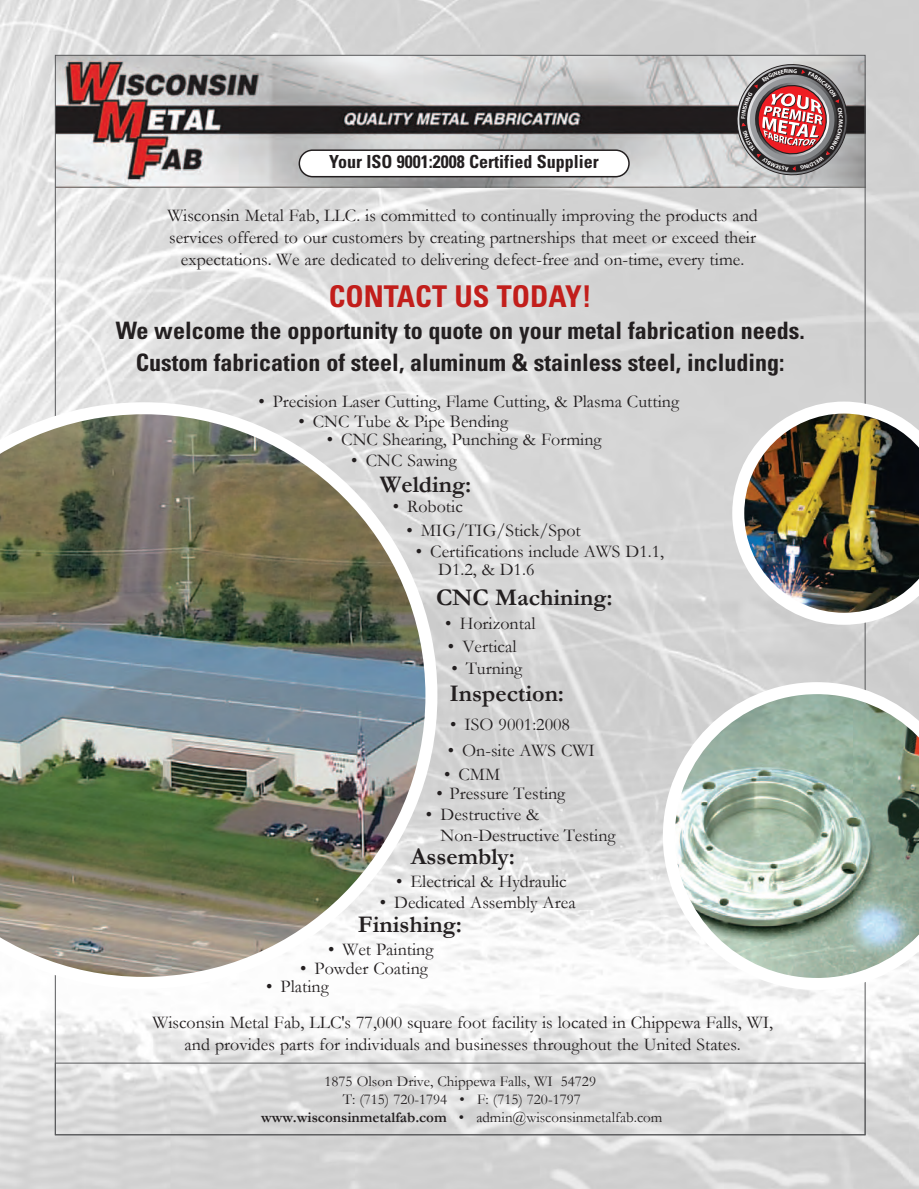
<style>
.page{position:relative;width:919px;height:1189px;background:#fff}
.page>*{position:absolute;margin:0;border:0;box-sizing:border-box;transform-origin:0 0}
.t1{font:700 condensed 30px "Univers";color:#c21e1b}
.t2{font:700 condensed 24px/32.2px "Univers";color:#231f20;text-align:center}
.t3{font:700 24px "Garamond";color:#231f20}
.t4{font:18px/21.6px "Garamond";color:#231f20}
.t5{font:700 condensed 18px "Univers";color:#231f20}
.t6{font:15px/18.1px "Garamond";color:#231f20;text-align:center}
.s1{font-weight:700}
</style>
<div class="page">
<img style="left:0;top:0;width:918px;height:1189px">
<svg style="left:732px;top:60px;width:119px;height:119px;background:#9c7e7f"></svg>
<p class="t5" style="left:329px;top:155px;width:271px">Your ISO 9001:2008 Certified Supplier</p>
<p class="t4" style="left:167px;top:204px;width:592px;text-align:center">Wisconsin Metal Fab, LLC. is committed to continually improving the products and services offered to our customers by creating partnerships that meet or exceed their expectations. We are dedicated to delivering defect-free and on-time, every time.</p>
<h1 class="t1" style="left:328px;top:285px;width:264px">CONTACT US TODAY!</h1>
<h2 class="t2" style="left:116px;top:316px;width:690px">We welcome the opportunity to quote on your metal fabrication needs.<br>Custom fabrication of steel, aluminum &amp; stainless steel, including:</h2>
<p class="t4" style="left:258px;top:390px;width:422px">• Precision Laser Cutting, Flame Cutting, &amp; Plasma Cutting</p>
<p class="t4" style="left:298px;top:410px;width:211px">• CNC Tube &amp; Pipe Bending</p>
<p class="t4" style="left:327px;top:428px;width:276px">• CNC Shearing, Punching &amp; Forming</p>
<p class="t4" style="left:351px;top:449px;width:107px">• CNC Sawing</p>
<h2 class="t3" style="left:380px;top:468px;width:93px">Welding:</h2>
<p class="t4" style="left:392px;top:495px;width:72px">• Robotic</p>
<p class="t4" style="left:406px;top:519px;width:176px">• MIG/TIG/Stick/Spot</p>
<p class="t4" style="left:438px;top:541px;width:227px;line-height:18px;text-indent:-22px">• Certifications include AWS D1.1,<br>D1.2, &amp; D1.6</p>
<h2 class="t3" style="left:436px;top:581px;width:178px">CNC Machining:</h2>
<p class="t4" style="left:445px;top:612px;width:92px">• Horizontal</p>
<p class="t4" style="left:448px;top:635px;width:70px">• Vertical</p>
<p class="t4" style="left:451px;top:657px;width:72px">• Turning</p>
<h2 class="t3" style="left:449px;top:677px;width:116px">Inspection:</h2>
<p class="t4" style="left:450px;top:713px;width:121px">• ISO 9001:2008</p>
<p class="t4" style="left:447px;top:739px;width:148px">• On-site AWS CWI</p>
<p class="t4" style="left:444px;top:763px;width:57px">• CMM</p>
<p class="t4" style="left:436px;top:782px;width:130px">• Pressure Testing</p>
<p class="t4" style="left:440px;top:803px;width:176px;text-indent:-15px">• Destructive &amp;<br>Non-Destructive Testing</p>
<h2 class="t3" style="left:411px;top:840px;width:106px">Assembly:</h2>
<p class="t4" style="left:396px;top:870px;width:172px">• Electrical &amp; Hydraulic</p>
<p class="t4" style="left:379px;top:891px;width:197px">• Dedicated Assembly Area</p>
<h2 class="t3" style="left:358px;top:908px;width:105px">Finishing:</h2>
<p class="t4" style="left:328px;top:938px;width:107px">• Wet Painting</p>
<p class="t4" style="left:300px;top:957px;width:129px">• Powder Coating</p>
<p class="t4" style="left:152px;top:968px;width:622px;line-height:36.2px;text-indent:114px">• Plating<br>Wisconsin Metal Fab, LLC's 77,000 square foot facility is located in Chippewa Falls, WI,</p>
<p class="t4" style="left:184px;top:1033px;width:557px">and provides parts for individuals and businesses throughout the United States.</p>
<p class="t6" style="left:261px;top:1071px;width:403px">1875 Olson Drive, Chippewa Falls, WI 54729<br>T: (715) 720-1794 • F: (715) 720-1797 <span class="s1">www.wisconsinmetalfab.com</span> • admin@wisconsinmetalfab.com</p>
</div>
